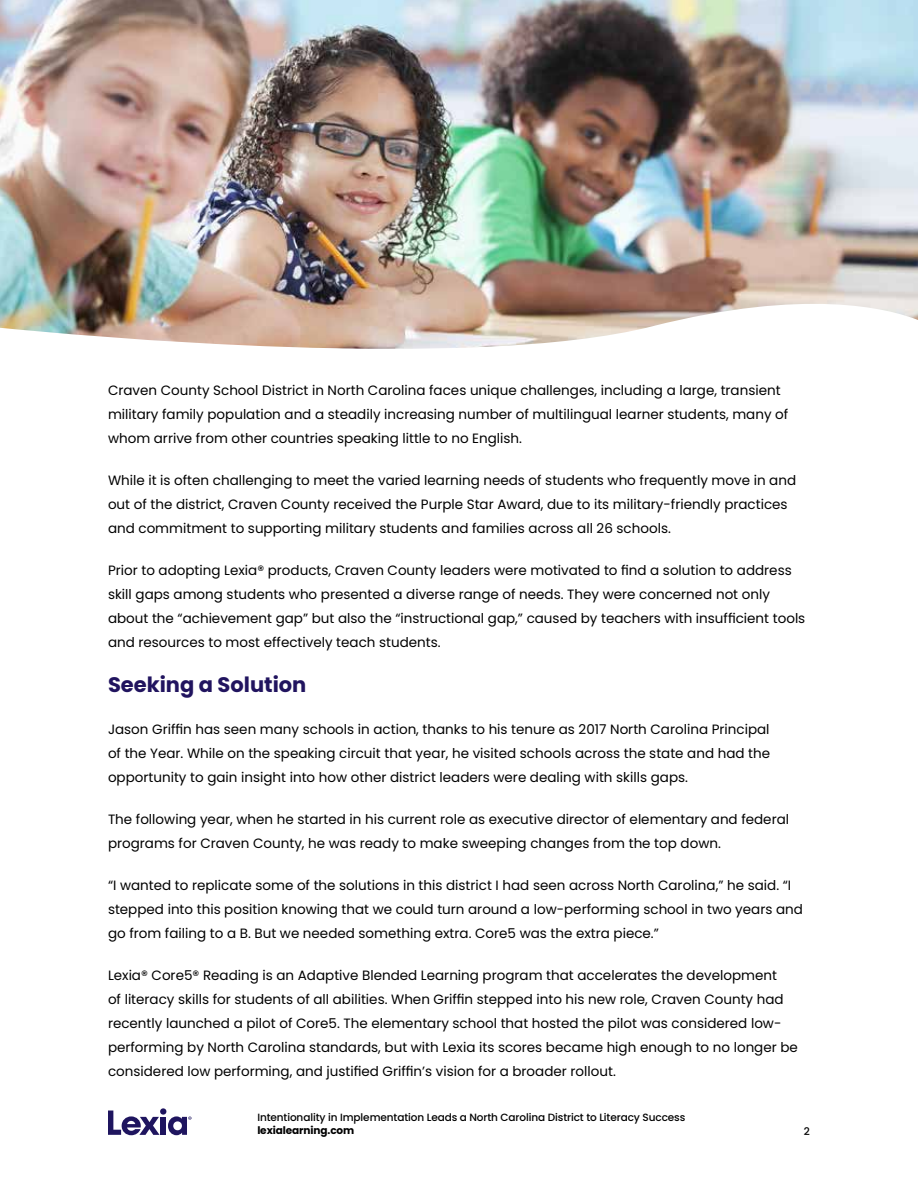
<style>
.page{position:relative;width:918px;height:1188px;background:#fff}
.page>*{position:absolute;margin:0;border:0;box-sizing:border-box;transform-origin:0 0}
.t1{font:700 21px "Poppins";color:#21145f}
.t2{font:13.5px/24px "Poppins";color:#000}
.t3{font:500 10.5px "Poppins";letter-spacing:-.01em;color:#000}
.t4{font:700 10.5px "Poppins";letter-spacing:-.01em;color:#000}
</style>
<div class="page">
<svg style="left:108px;top:1111px;width:52px;height:24px"></svg>
<div style="left:161px;top:1117px;width:5px;height:18px;background:#1f155f"></div>
<div style="left:160px;top:1108px;width:6px;height:7px;background:#1f155f;border-radius:50%"></div>
<svg style="left:168px;top:1116px;width:24px;height:19px"></svg>
<img style="left:0;top:0;width:918px;height:349px">
<p class="t2" style="left:108px;top:379px;width:682px">Craven County School District in North Carolina faces unique challenges, including a large, transient military family population and a steadily increasing number of multilingual learner students, many of whom arrive from other countries speaking little to no English.</p>
<p class="t2" style="left:108px;top:469px;width:690px">While it is often challenging to meet the varied learning needs of students who frequently move in and out of the district, Craven County received the Purple Star Award, due to its military-friendly practices and commitment to supporting military students and families across all 26 schools.</p>
<p class="t2" style="left:108px;top:559px;width:699px">Prior to adopting Lexia® products, Craven County leaders were motivated to find a solution to address skill gaps among students who presented a diverse range of needs. They were concerned not only about the “achievement gap” but also the “instructional gap,” caused by teachers with insufficient tools and resources to most effectively teach students.</p>
<h1 class="t1" style="left:108px;top:673px;width:200px">Seeking a Solution</h1>
<p class="t2" style="left:108px;top:718px;width:664px;text-align:justify">Jason Griffin has seen many schools in action, thanks to his tenure as 2017 North Carolina Principal of the Year. While on the speaking circuit that year, he visited schools across the state and had the opportunity to gain insight into how other district leaders were dealing with skills gaps.</p>
<p class="t2" style="left:108px;top:808px;width:683px">The following year, when he started in his current role as executive director of elementary and federal programs for Craven County, he was ready to make sweeping changes from the top down.</p>
<p class="t2" style="left:108px;top:874px;width:696px">“I wanted to replicate some of the solutions in this district I had seen across North Carolina,” he said. “I stepped into this position knowing that we could turn around a low-performing school in two years and go from failing to a B. But we needed something extra. Core5 was the extra piece.”</p>
<p class="t2" style="left:108px;top:964px;width:691px">Lexia® Core5® Reading is an Adaptive Blended Learning program that accelerates the development<br>of literacy skills for students of all abilities. When Griffin stepped into his new role, Craven County had recently launched a pilot of Core5. The elementary school that hosted the pilot was considered low&shy;performing by North Carolina standards, but with Lexia its scores became high enough to no longer be considered low performing, and justified Griffin’s vision for a broader rollout.</p>
<p class="t3" style="left:257px;top:1111px;width:430px">Intentionality in Implementation Leads a North Carolina District to Literacy Success</p>
<p class="t4" style="left:257px;top:1125px;width:98px">lexialearning.com</p>
<p class="t3" style="left:804px;top:1125px;width:8px">2</p>
</div>
